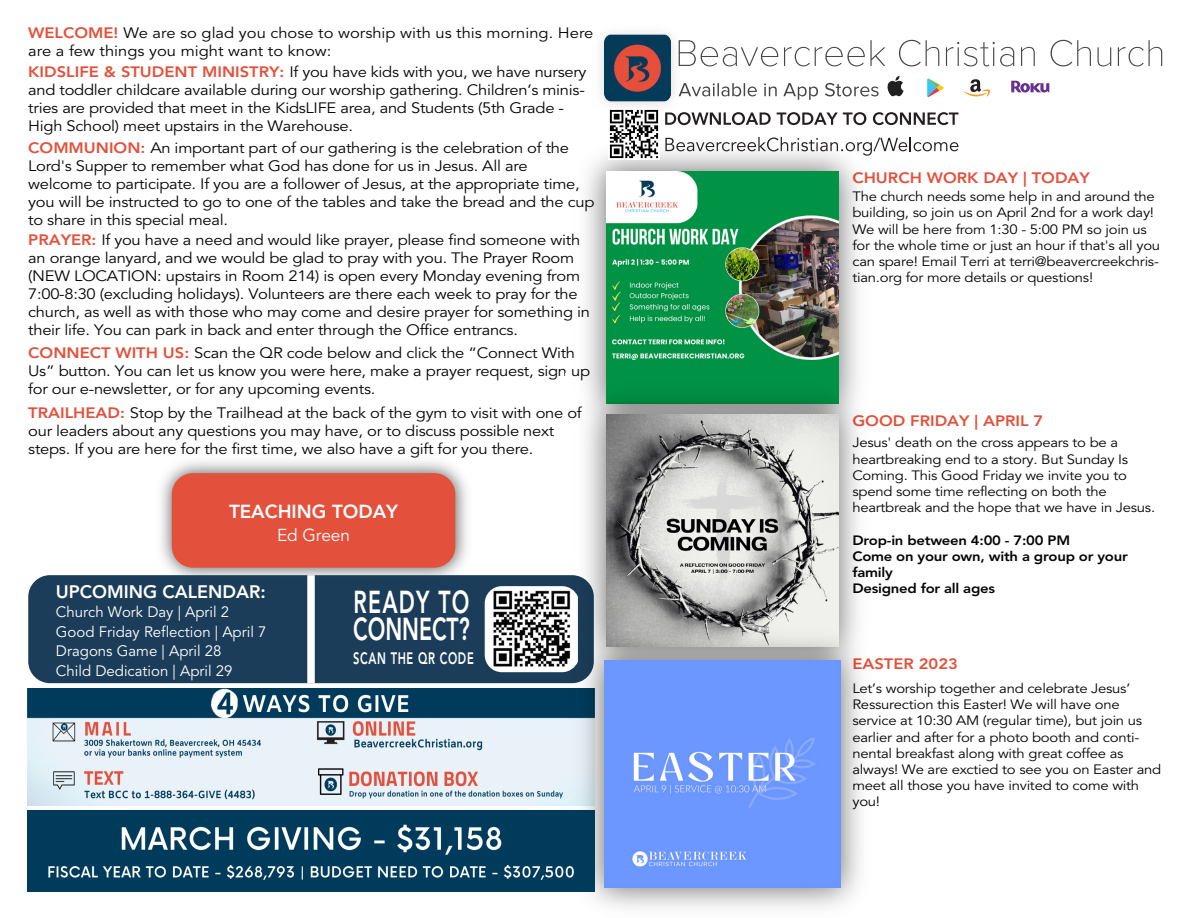
<style>
.page{position:relative;width:1188px;height:918px;background:#fff}
.page>*{position:absolute;margin:0;border:0;box-sizing:border-box;transform-origin:0 0}
.t1{font:800 31.5px/27px "Avenir";color:#fff;scale:.67 1}
.t2{font:800 18.75px "Avenir";color:#fff}
.t3{font:800 18px "Avenir";color:#fff}
.t4{font:17.25px "Avenir";color:#fff}
.t5{font:800 16.5px "Avenir";letter-spacing:.06em;color:#fff;scale:.67 1}
.t6{font:15px/18px "Avenir";letter-spacing:-.015em;color:#050504;scale:1.1 1}
.t7{font:15px/19.5px "Avenir";color:#fff}
.t8{font:800 15px "Avenir";color:#e3513c;scale:1.1 1}
.t9{font:13.5px/16.2px "Avenir";letter-spacing:-.015em;color:#050504;scale:1.1 1}
.t10{font:800 13.5px/16.2px "Avenir";letter-spacing:-.015em;color:#050504;scale:1.1 1}
.s1{font-weight:800;color:#e3513c}
</style>
<div class="page">
<img style="left:586px;top:136px;width:272px;height:238px">
<img style="left:606px;top:172px;width:232px;height:202px">
<div style="left:28px;top:575px;width:566px;height:108px;background:#1b3d59;border-radius:22px"></div>
<img style="left:485px;top:586px;width:80px;height:86px">
<div style="left:307px;top:575px;width:8px;height:108px;background:#fff"></div>
<img style="left:149px;top:461px;width:329px;height:129px">
<div style="left:172px;top:473px;width:283px;height:95px;background:#e3513c;border-radius:21px"></div>
<img style="left:565px;top:374px;width:293px;height:245px">
<img style="left:606px;top:415px;width:232px;height:204px">
<img style="left:28px;top:689px;width:536px;height:116px">
<img style="left:564px;top:619px;width:297px;height:289px">
<img style="left:604px;top:660px;width:237px;height:228px">
<svg style="left:690px;top:40px;width:472px;height:26px"></svg>
<svg style="left:690px;top:83px;width:189px;height:17px"></svg>
<svg style="left:927px;top:78px;width:17px;height:19px"></svg>
<svg style="left:887px;top:76px;width:17px;height:20px"></svg>
<svg style="left:964px;top:79px;width:26px;height:18px"></svg>
<svg style="left:1011px;top:81px;width:38px;height:12px"></svg>
<img style="left:601px;top:32px;width:89px;height:74px">
<svg style="left:605px;top:33px;width:66px;height:67px"></svg>
<img style="left:605px;top:35px;width:66px;height:66px">
<img style="left:608px;top:109px;width:52px;height:51px">
<svg style="left:665px;top:112px;width:106px;height:13px"></svg>
<svg style="left:777px;top:112px;width:89px;height:13px"></svg>
<svg style="left:873px;top:112px;width:85px;height:13px"></svg>
<svg style="left:665px;top:137px;width:293px;height:19px"></svg>
<img style="left:28px;top:811px;width:567px;height:81px">
<p class="t6" style="left:28px;top:25px;width:515px"><span class="s1">WELCOME!</span> We are so glad you chose to worship with us this morning. Here are a few things you might want to know:</p>
<p class="t6" style="left:28px;top:63px;width:509px"><span class="s1">KIDSLIFE &amp; STUDENT MINISTRY:</span> If you have kids with you, we have nursery and toddler childcare available during our worship gathering. Children’s minis&shy;tries are provided that meet in the KidsLIFE area, and Students (5th Grade - High School) meet upstairs in the Warehouse.</p>
<p class="t6" style="left:28px;top:139px;width:516px"><span class="s1">COMMUNION:</span> An important part of our gathering is the celebration of the Lord's Supper to remember what God has done for us in Jesus. All are welcome to participate. If you are a follower of Jesus, at the appropriate time, you will be instructed to go to one of the tables and take the bread and the cup to share in this special meal.</p>
<p class="t6" style="left:28px;top:232px;width:512px"><span class="s1">PRAYER:</span> If you have a need and would like prayer, please find someone with an orange lanyard, and we would be glad to pray with you. The Prayer Room (NEW LOCATION: upstairs in Room 214) is open every Monday evening from 7:00-8:30 (excluding holidays). Volunteers are there each week to pray for the church, as well as with those who may come and desire prayer for something in their life. You can park in back and enter through the Office entrancs.</p>
<p class="t6" style="left:28px;top:344px;width:512px"><span class="s1">CONNECT WITH US:</span> Scan the QR code below and click the “Connect With<br>Us” button. You can let us know you were here, make a prayer request, sign up for our e-newsletter, or for any upcoming events.</p>
<p class="t6" style="left:28px;top:405px;width:505px"><span class="s1">TRAILHEAD:</span> Stop by the Trailhead at the back of the gym to visit with one of our leaders about any questions you may have, or to discuss possible next steps. If you are here for the first time, we also have a gift for you there.</p>
<p class="t2" style="left:229px;top:498px;width:171px">TEACHING TODAY</p>
<p class="t4" style="left:277px;top:523px;width:75px">Ed Green</p>
<p class="t3" style="left:56px;top:578px;width:211px">UPCOMING CALENDAR:</p>
<p class="t7" style="left:56px;top:603px;width:212px">Church Work Day | April 2<br>Good Friday Reflection | April 7<br>Dragons Game | April 28<br>Child Dedication | April 29</p>
<h1 class="t1" style="left:353px;top:590px;width:175px">READY TO<br>CONNECT?</h1>
<p class="t5" style="left:353px;top:646px;width:181px">SCAN THE QR CODE</p>
<p class="t8" style="left:852px;top:167px;width:217px">CHURCH WORK DAY | TODAY</p>
<p class="t9" style="left:852px;top:189px;width:281px">The church needs some help in and around the building, so join us on April 2nd for a work day!<br>We will be here from 1:30 - 5:00 PM so join us for the whole time or just an hour if that's all you can spare! Email Terri at terri@beavercreekchris&shy;tian.org for more details or questions!</p>
<p class="t8" style="left:852px;top:410px;width:175px">GOOD FRIDAY | APRIL 7</p>
<p class="t9" style="left:852px;top:435px;width:277px">Jesus' death on the cross appears to be a heartbreaking end to a story. But Sunday Is Coming. This Good Friday we invite you to spend some time reflecting on both the heartbreak and the hope that we have in Jesus.</p>
<p class="t10" style="left:852px;top:532px;width:252px">Drop-in between 4:00 - 7:00 PM<br>Come on your own, with a group or your family<br>Designed for all ages</p>
<p class="t8" style="left:852px;top:653px;width:97px">EASTER 2023</p>
<p class="t9" style="left:852px;top:681px;width:282px">Let’s worship together and celebrate Jesus’ Ressurection this Easter! We will have one service at 10:30 AM (regular time), but join us earlier and after for a photo booth and conti&shy;nental breakfast along with great coffee as always! We are exctied to see you on Easter and meet all those you have invited to come with you!</p>
</div>
